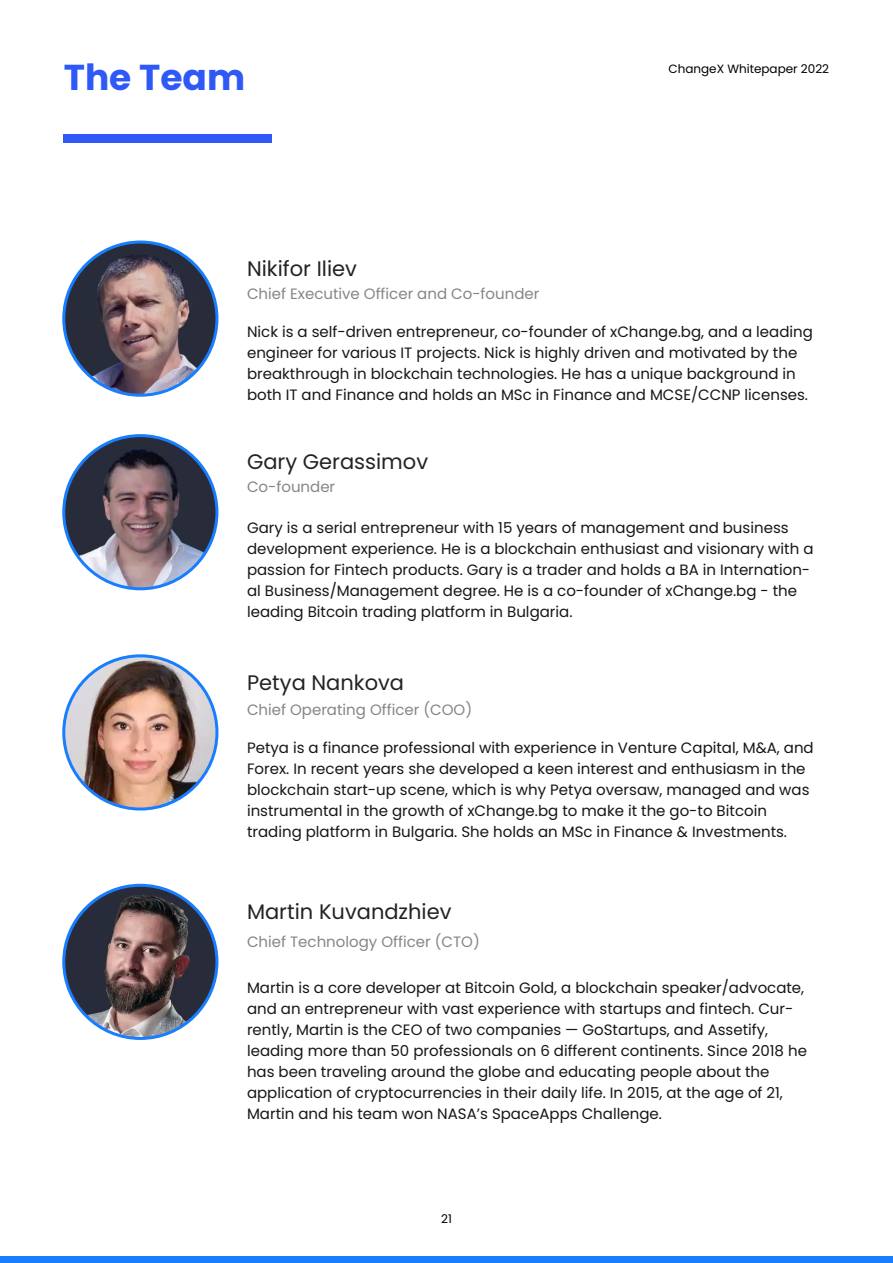
<style>
.page{position:relative;width:893px;height:1263px;background:#fff}
.page>*{position:absolute;margin:0;border:0;box-sizing:border-box;transform-origin:0 0}
.t1{font:700 36px "Poppins";color:#2f59f7}
.t2{font:21px "Poppins";color:#232323}
.t3{font:15px/21px "Poppins";color:#161519}
.t4{font:15px "Poppins";color:#868687}
.t5{font:12px "Poppins";color:#000}
</style>
<div class="page">
<div style="left:0;top:1256px;width:893px;height:7px;background:#197efd"></div>
<div style="left:64px;top:134px;width:208px;height:9px;background:#2f59f7"></div>
<img style="left:64px;top:656px;width:153px;height:153px;border-radius:77px">
<div style="left:62px;top:654px;width:156px;height:156px;border:3px solid #197efd;border-radius:50%"></div>
<img style="left:64px;top:242px;width:153px;height:153px;border-radius:77px">
<div style="left:62px;top:241px;width:156px;height:156px;border:3px solid #197efd;border-radius:50%"></div>
<img style="left:64px;top:436px;width:153px;height:153px;border-radius:77px">
<div style="left:62px;top:434px;width:156px;height:156px;border:3px solid #197efd;border-radius:50%"></div>
<img style="left:64px;top:885px;width:153px;height:153px;border-radius:77px">
<div style="left:62px;top:884px;width:156px;height:156px;border:3px solid #197efd;border-radius:50%"></div>
<h1 class="t1" style="left:64px;top:57px;width:183px">The Team</h1>
<p class="t5" style="left:668px;top:61px;width:162px">ChangeX Whitepaper 2022</p>
<h2 class="t2" style="left:247px;top:256px;width:111px">Nikifor Iliev</h2>
<p class="t4" style="left:247px;top:285px;width:294px">Chief Executive Officer and Co-founder</p>
<p class="t3" style="left:247px;top:321px;width:567px">Nick is a self-driven entrepreneur, co-founder of xChange.bg, and a leading engineer for various IT projects. Nick is highly driven and motivated by the breakthrough in blockchain technologies. He has a unique background in both IT and Finance and holds an MSc in Finance and MCSE/CCNP licenses.</p>
<h2 class="t2" style="left:247px;top:450px;width:183px">Gary Gerassimov</h2>
<p class="t4" style="left:247px;top:478px;width:90px">Co-founder</p>
<p class="t3" style="left:247px;top:518px;width:568px">Gary is a serial entrepreneur with 15 years of management and business development experience. He is a blockchain enthusiast and visionary with a passion for Fintech products. Gary is a trader and holds a BA in Internation&shy;al Business/Management degree. He is a co-founder of xChange.bg - the leading Bitcoin trading platform in Bulgaria.</p>
<h2 class="t2" style="left:247px;top:670px;width:159px">Petya Nankova</h2>
<p class="t4" style="left:247px;top:701px;width:227px">Chief Operating Officer (COO)</p>
<p class="t3" style="left:247px;top:737px;width:568px">Petya is a finance professional with experience in Venture Capital, M&amp;A, and Forex. In recent years she developed a keen interest and enthusiasm in the blockchain start-up scene, which is why Petya oversaw, managed and was instrumental in the growth of xChange.bg to make it the go-to Bitcoin trading platform in Bulgaria. She holds an MSc in Finance &amp; Investments.</p>
<h2 class="t2" style="left:247px;top:899px;width:206px">Martin Kuvandzhiev</h2>
<p class="t4" style="left:247px;top:933px;width:234px">Chief Technology Officer (CTO)</p>
<p class="t3" style="left:247px;top:977px;width:561px">Martin is a core developer at Bitcoin Gold, a blockchain speaker/advocate, and an entrepreneur with vast experience with startups and fintech. Cur&shy;rently, Martin is the CEO of two companies — GoStartups, and Assetify, leading more than 50 professionals on 6 different continents. Since 2018 he has been traveling around the globe and educating people about the application of cryptocurrencies in their daily life. In 2015, at the age of 21, Martin and his team won NASA’s SpaceApps Challenge.</p>
<p class="t5" style="left:441px;top:1212px;width:12px">21</p>
</div>
